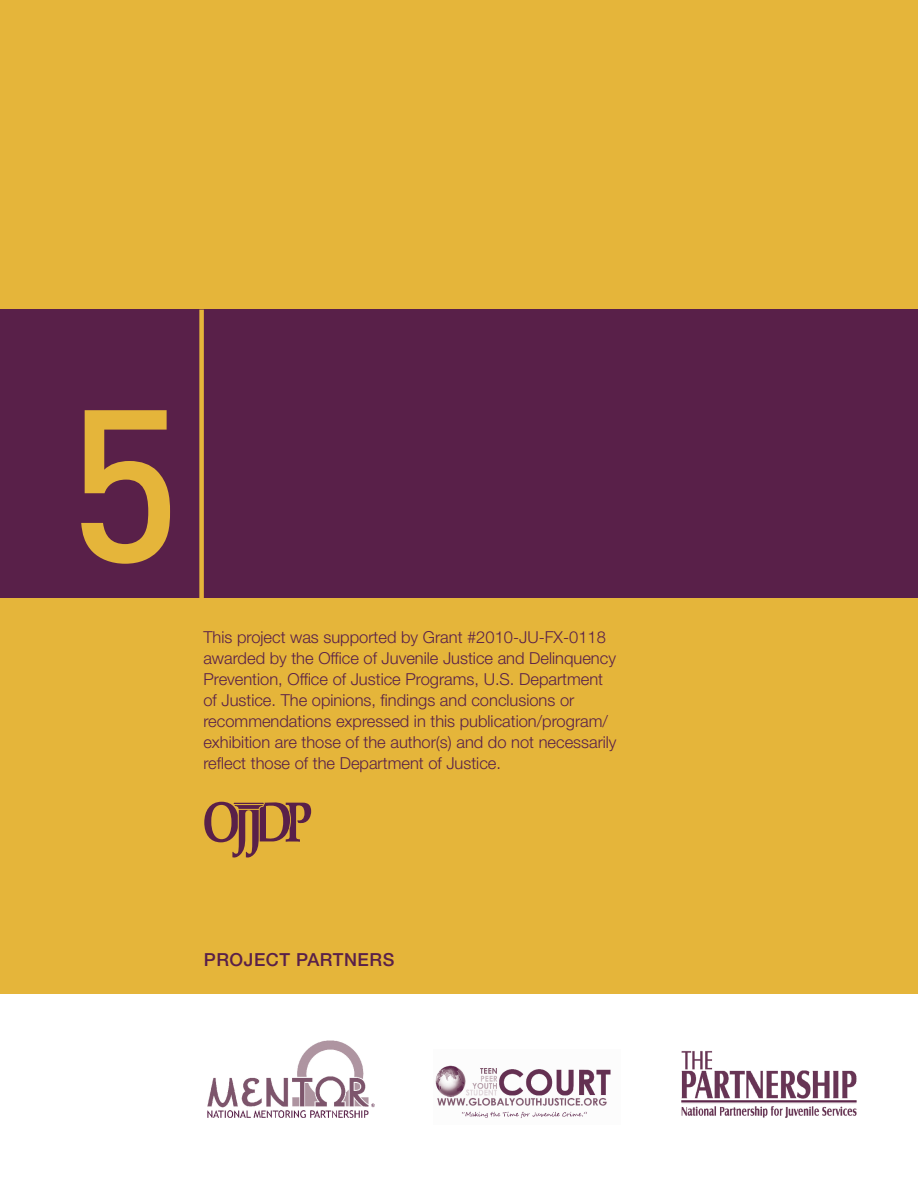
<style>
.page{position:relative;width:918px;height:1188px;background:#fff}
.page>*{position:absolute;margin:0;border:0;box-sizing:border-box;transform-origin:0 0}
.t1{font:500 213.6px "DIN Pro";color:#e5b53a}
.body_copy{font:500 18px "Helvetica Neue LT Std";letter-spacing:.03em;color:#592049}
.body_copy-2{font:300 16.5px/21px "Helvetica Neue LT Std";color:#592049}
</style>
<div class="page">
<div style="left:0;top:0;width:918px;height:994px;background:#e5b53a"></div>
<div style="left:0;top:310px;width:918px;height:288px;background:#592049"></div>
<div style="left:199px;top:310px;width:5px;height:295px;background:#e5b53a"></div>
<img style="left:681px;top:1051px;width:176px;height:67px">
<img style="left:208px;top:1040px;width:167px;height:78px">
<img style="left:435px;top:1065px;width:176px;height:53px">
<svg style="left:204px;top:802px;width:107px;height:56px"></svg>
<p class="t1" style="left:68px;top:340px;width:115px">5</p>
<p class="body_copy-2" style="left:203px;top:627px;width:415px">This project was supported by Grant #2010-JU-FX-0118 awarded by the Office of Juvenile Justice and Delinquency Prevention, Office of Justice Programs, U.S. Department of Justice. The opinions, findings and conclusions or recommendations expressed in this publication/program/ exhibition are those of the author(s) and do not necessarily reflect those of the Department of Justice.</p>
<p class="body_copy" style="left:204px;top:949px;width:192px">PROJECT PARTNERS</p>
</div>
